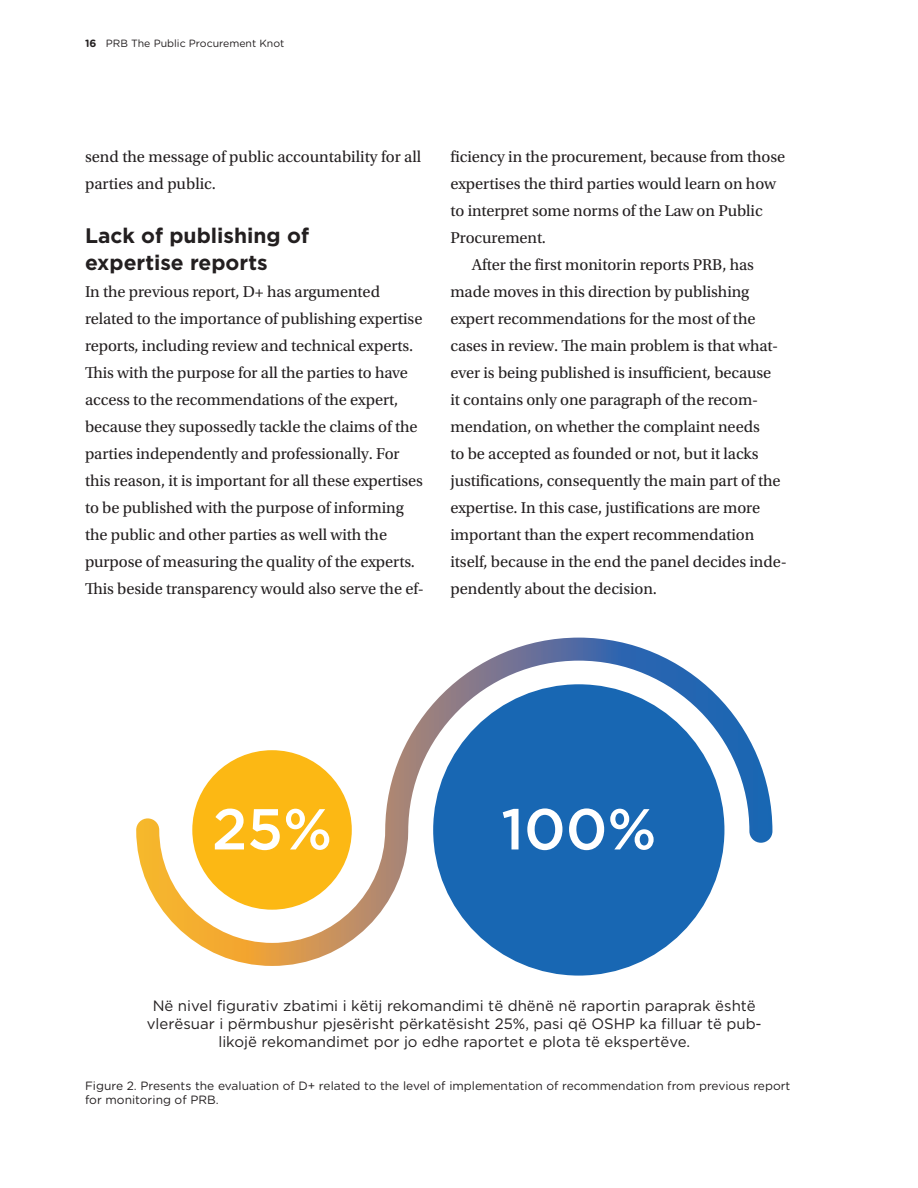
<style>
.page{position:relative;width:918px;height:1188px;background:#fff}
.page>*{position:absolute;margin:0;border:0;box-sizing:border-box;transform-origin:0 0}
.t1{font:500 57.6px "Gotham HTF";color:#fff}
.t2{font:700 21px/27px "Gotham HTF";color:#231f20}
.t3{font:16.5px/27px "Utopia Std";letter-spacing:-.005em;color:#231f20}
.t4{font:15px/18px "Gotham HTF";color:#231f20;text-align:center}
.t5{font:12px/14.4px "Gotham Rounded";color:#231f20}
.t6{font:10.5px "Gotham Rounded";color:#231f20}
.s1{font-weight:700}
</style>
<div class="page">
<svg style="left:136px;top:638px;width:636px;height:328px"></svg>
<div style="left:433px;top:684px;width:291px;height:292px;background:#1867b3;border-radius:50%"></div>
<div style="left:192px;top:750px;width:160px;height:160px;background:#fcb814;border-radius:50%"></div>
<p class="t6" style="left:85px;top:36px;width:201px"><span class="s1">16</span> PRB The Public Procurement Knot</p>
<p class="t3" style="left:85px;top:143px;width:338px">send the message of public accountability for all parties and public.</p>
<p class="t2" style="left:85px;top:222px;width:226px">Lack of publishing of expertise reports</p>
<p class="t3" style="left:85px;top:278px;width:340px">In the previous report, D+ has argumented related to the importance of publishing expertise reports, including review and technical experts.<br>This with the purpose for all the parties to have access to the recommendations of the expert, because they supossedly tackle the claims of the parties independently and professionally. For this reason, it is important for all these expertises to be published with the purpose of informing the public and other parties as well with the purpose of measuring the quality of the experts.<br>This beside transparency would also serve the ef-</p>
<p class="t3" style="left:450px;top:143px;width:336px">ficiency in the procurement, because from those</p>
<p class="t3" style="left:450px;top:170px;width:327px">expertises the third parties would learn on how</p>
<p class="t3" style="left:450px;top:197px;width:314px">to interpret some norms of the Law on Public</p>
<p class="t3" style="left:450px;top:224px;width:97px">Procurement.</p>
<p class="t3" style="left:472px;top:251px;width:284px">After the first monitorin reports PRB, has</p>
<p class="t3" style="left:450px;top:278px;width:300px">made moves in this direction by publishing</p>
<p class="t3" style="left:450px;top:305px;width:307px">expert recommendations for the most of the</p>
<p class="t3" style="left:450px;top:332px;width:329px">cases in review. The main problem is that what-</p>
<p class="t3" style="left:450px;top:359px;width:322px">ever is being published is insufficient, because</p>
<p class="t3" style="left:450px;top:386px;width:309px">it contains only one paragraph of the recom-</p>
<p class="t3" style="left:450px;top:413px;width:311px">mendation, on whether the complaint needs</p>
<p class="t3" style="left:450px;top:440px;width:309px">to be accepted as founded or not, but it lacks</p>
<p class="t3" style="left:450px;top:467px;width:332px">justifications, consequently the main part of the</p>
<p class="t3" style="left:450px;top:494px;width:311px">expertise. In this case, justifications are more</p>
<p class="t3" style="left:450px;top:521px;width:305px">important than the expert recommendation</p>
<p class="t3" style="left:450px;top:548px;width:338px">itself, because in the end the panel decides inde-</p>
<p class="t3" style="left:450px;top:575px;width:208px">pendently about the decision.</p>
<h1 class="t1" style="left:212px;top:796px;width:122px">25%</h1>
<h1 class="t1" style="left:501px;top:796px;width:157px">100%</h1>
<p class="t4" style="left:147px;top:997px;width:616px">Në nivel figurativ zbatimi i këtij rekomandimi të dhënë në raportin paraprak është vlerësuar i përmbushur pjesërisht përkatësisht 25%, pasi që OSHP ka filluar të pub&shy;likojë rekomandimet por jo edhe raportet e plota të ekspertëve.</p>
<p class="t5" style="left:85px;top:1078px;width:707px">Figure 2. Presents the evaluation of D+ related to the level of implementation of recommendation from previous report for monitoring of PRB.</p>
</div>
